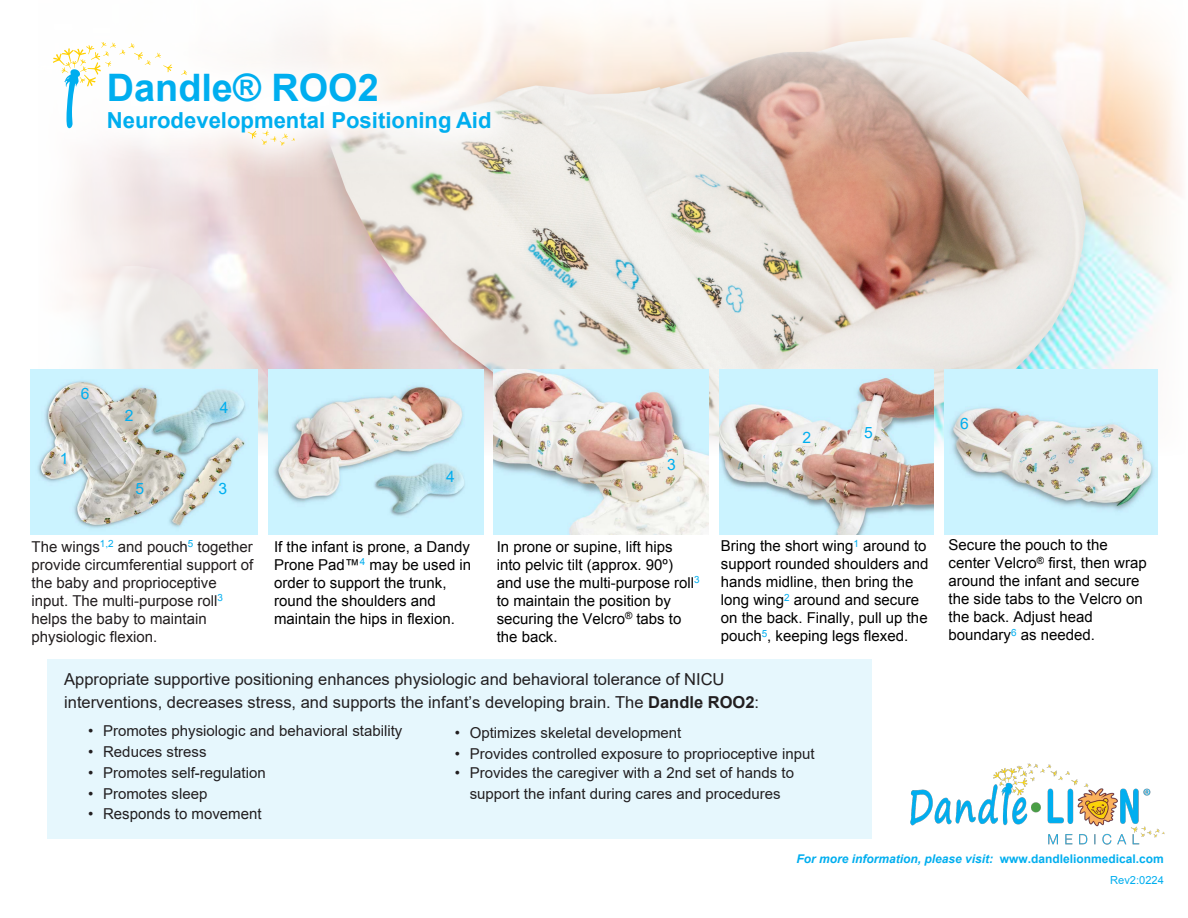
<style>
.page{position:relative;width:1188px;height:918px;background:#fff}
.page>*{position:absolute;margin:0;border:0;box-sizing:border-box;transform-origin:0 0}
.t1{font:700 37.8px "Arial";color:#00aeef}
.t2{font:700 22.05px "Arial";color:#00aeef}
.t3{font:16.5px/22.5px "Arial";color:#231f20}
.t4{font:15.6px "Arial";color:#00aeef}
.t5{font:15px/18px "Arial";color:#000}
.t6{font:15px/21px "Arial";color:#231f20;text-align:center}
.t7{font:15px/18px "Arial";color:#221e1f}
.t8{font:italic 700 12px "Arial";color:#00aeef}
.t9{font:11.1px "Arial";color:#00aeef}
.s1{font-style:inherit}
.s2{font-weight:700}
.s3{font-style:normal}
</style>
<div class="page">
<img style="left:375px;top:4px;width:807px;height:451px">
<svg style="left:30px;top:184px;width:345px;height:351px"></svg>
<svg style="left:68px;top:4px;width:463px;height:180px;fill:#fcf7f5"></svg>
<svg style="left:181px;top:70px;width:6px;height:5px"></svg>
<svg style="left:248px;top:130px;width:47px;height:16px"></svg>
<svg style="left:53px;top:42px;width:119px;height:86px"></svg>
<div style="left:48px;top:660px;width:824px;height:179px;background:#e6f7fd"></div>
<img style="left:31px;top:369px;width:227px;height:165px">
<img style="left:944px;top:370px;width:214px;height:164px">
<img style="left:494px;top:370px;width:214px;height:164px">
<img style="left:719px;top:370px;width:214px;height:164px">
<img style="left:269px;top:369px;width:214px;height:165px">
<img style="left:910px;top:763px;width:255px;height:82px">
<h1 class="t1" style="left:107px;top:67px;width:273px">Dandle<span class="s1">®</span> ROO2</h1>
<h2 class="t2" style="left:107px;top:108px;width:386px">Neurodevelopmental Positioning Aid</h2>
<p class="t4" style="left:81px;top:385px;width:10px">6</p>
<p class="t4" style="left:60px;top:450px;width:10px">1</p>
<p class="t4" style="left:125px;top:407px;width:10px">2</p>
<p class="t4" style="left:136px;top:480px;width:10px">5</p>
<p class="t4" style="left:220px;top:399px;width:10px">4</p>
<p class="t4" style="left:219px;top:480px;width:10px">3</p>
<p class="t4" style="left:446px;top:468px;width:10px">4</p>
<p class="t4" style="left:667px;top:456px;width:10px">3</p>
<p class="t4" style="left:802px;top:429px;width:10px">2</p>
<p class="t4" style="left:864px;top:424px;width:10px">5</p>
<p class="t4" style="left:960px;top:415px;width:10px">6</p>
<p class="t7" style="left:32px;top:537px;width:223px">The wings<sup>1,2</sup> and pouch<sup>5</sup> together provide circumferential support of the baby and proprioceptive input. The multi-purpose roll<sup>3 </sup>helps the baby to maintain physiologic flexion.</p>
<p class="t5" style="left:274px;top:537px;width:199px">If the infant is prone, a Dandy<br>Prone Pad™<sup>4</sup> may be used in order to support the trunk, round the shoulders and maintain the hips in flexion.</p>
<p class="t5" style="left:497px;top:538px;width:205px">In prone or supine, lift hips into pelvic tilt (approx. 90º) and use the multi-purpose roll<sup>3 </sup>to maintain the position by securing the Velcro<sup>®</sup> tabs to the back.</p>
<p class="t5" style="left:721px;top:537px;width:209px">Bring the short wing<sup>1</sup> around to support rounded shoulders and hands midline, then bring the long wing<sup>2</sup> around and secure on the back. Finally, pull up the pouch<sup>5</sup>, keeping legs flexed.</p>
<p class="t5" style="left:949px;top:536px;width:200px">Secure the pouch to the center Velcro<sup>®</sup> first, then wrap around the infant and secure the side tabs to the Velcro on the back. Adjust head boundary<sup>6</sup> as needed.</p>
<p class="t3" style="left:64px;top:668px;width:696px">Appropriate supportive positioning enhances physiologic and behavioral tolerance of NICU interventions, decreases stress, and supports the infant’s developing brain. The <span class="s2">Dandle ROO2</span>:</p>
<p class="t6" style="left:88px;top:721px;width:316px">• Promotes physiologic and behavioral stability</p>
<p class="t6" style="left:88px;top:742px;width:120px">• Reduces stress</p>
<p class="t6" style="left:88px;top:763px;width:179px">• Promotes self-regulation</p>
<p class="t6" style="left:88px;top:784px;width:121px">• Promotes sleep</p>
<p class="t6" style="left:88px;top:803px;width:175px">• Responds to movement</p>
<p class="t6" style="left:455px;top:722px;width:228px">• Optimizes skeletal development</p>
<p class="t6" style="left:455px;top:743px;width:361px">• Provides controlled exposure to proprioceptive input</p>
<p class="t6" style="left:455px;top:762px;width:341px">• Provides the caregiver with a 2nd set of hands to support the infant during cares and procedures</p>
<p class="t8" style="left:797px;top:853px;width:369px">For more information, please visit: <span class="s3">www.dandlelionmedical.com</span></p>
<p class="t9" style="left:1110px;top:874px;width:55px">Rev2:<span class="s1">0224</span></p>
</div>
